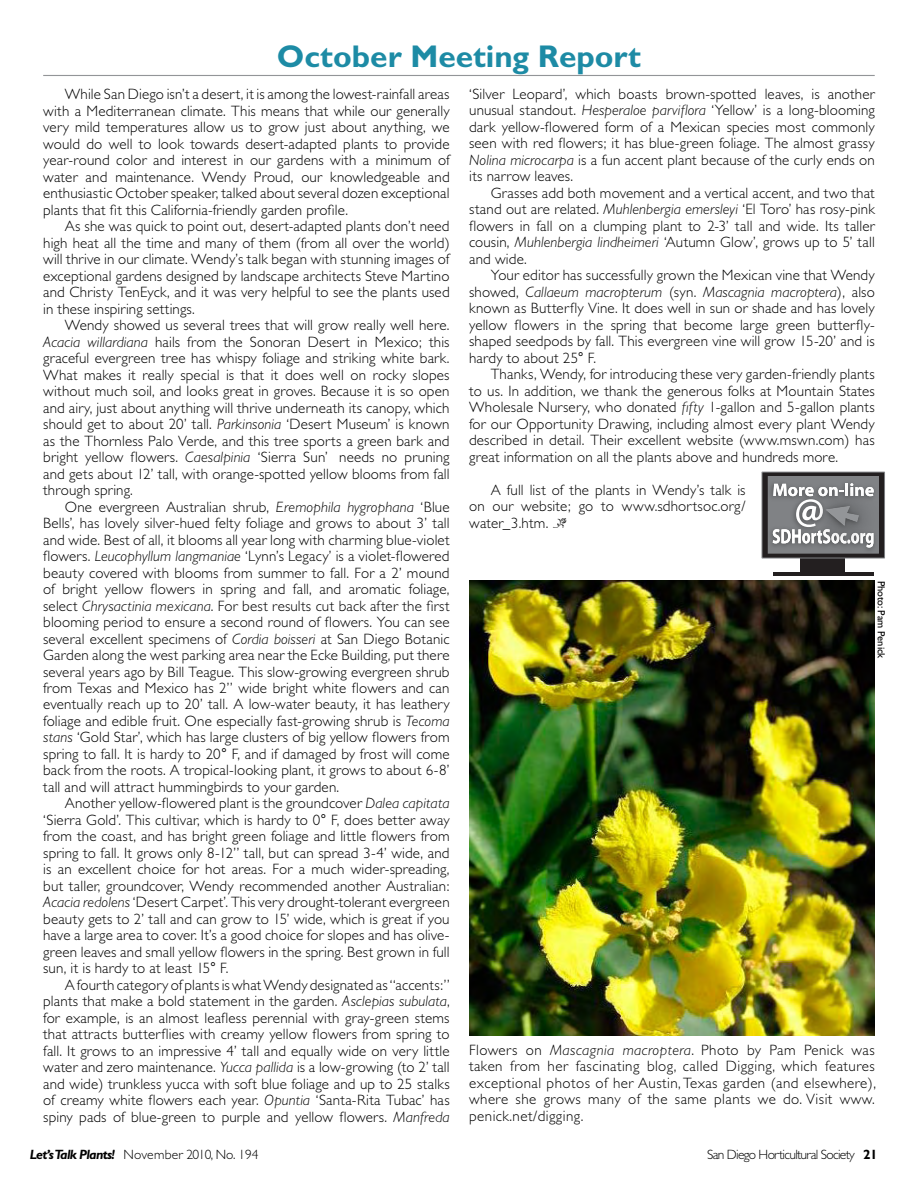
<style>
.page{position:relative;width:918px;height:1188px;background:#fff}
.page>*{position:absolute;margin:0;border:0;box-sizing:border-box;transform-origin:0 0}
.t1{font:700 31.5px "Gill Sans";color:#1d8ba5}
.t2{font:300 15px/16.5px "Gill Sans";letter-spacing:.01em;color:#000;text-align:justify}
.t3{font:300 13.5px "Gill Sans";color:#000}
.t4{font:300 13.5px "Gill Sans";letter-spacing:-.05em;color:#000}
.t5{font:10.5px "Gill Sans";color:#000}
.s1{font-style:italic}
.s2{font-weight:400}
.s3{font-family:"Type Embellishments Three Plain";font-weight:400}
.s4{font-weight:700;font-style:italic}
.s5{font-weight:700}
</style>
<div class="page">
<div style="left:800px;top:556px;width:45px;height:17px;background:#231f20"></div>
<svg style="left:762px;top:472px;width:123px;height:86px"></svg>
<div style="left:762px;top:472px;width:123px;height:86px;border:1px solid #808285"></div>
<hr style="left:773px;top:573px;width:100px;height:3px;background:#231f20">
<img style="left:767px;top:477px;width:28px;height:27px">
<img style="left:767px;top:523px;width:28px;height:31px">
<img style="left:795px;top:475px;width:90px;height:84px">
<svg style="left:773px;top:483px;width:101px;height:65px"></svg>
<hr style="left:43px;top:75px;width:832px;height:1px;background:#939598">
<img style="left:469px;top:580px;width:406px;height:455px">
<h1 class="t1" style="left:277px;top:38px;width:366px">October Meeting Report</h1>
<p class="t2" style="left:43px;top:86px;width:408px;text-indent:22px">While San Diego isn’t a desert, it is among the lowest-rainfall areas with a Mediterranean climate. This means that while our generally very mild temperatures allow us to grow just about anything, we would do well to look towards desert-adapted plants to provide year-round color and interest in our gardens with a minimum of water and maintenance. Wendy Proud, our knowledgeable and enthusiastic October speaker, talked about several dozen exceptional plants that fit this California-friendly garden profile.</p>
<p class="t2" style="left:43px;top:218px;width:408px;text-indent:22px">As she was quick to point out, desert-adapted plants don’t need high heat all the time and many of them (from all over the world) will thrive in our climate. Wendy’s talk began with stunning images of exceptional gardens designed by landscape architects Steve Martino and Christy TenEyck, and it was very helpful to see the plants used in these inspiring settings.</p>
<p class="t2" style="left:43px;top:317px;width:408px;text-indent:22px">Wendy showed us several trees that will grow really well here.<br><span class="s1">Acacia willardiana</span> hails from the Sonoran Desert in Mexico; this graceful evergreen tree has whispy foliage and striking white bark.<br>What makes it really special is that it does well on rocky slopes without much soil, and looks great in groves. Because it is so open and airy, just about anything will thrive underneath its canopy, which should get to about 20’ tall. <span class="s1">Parkinsonia</span> ‘Desert Museum’ is known as the Thornless Palo Verde, and this tree sports a green bark and bright yellow flowers. <span class="s1">Caesalpinia</span> ‘Sierra Sun’ needs no pruning and gets about 12’ tall, with orange-spotted yellow blooms from fall through spring.</p>
<p class="t2" style="left:43px;top:498px;width:408px;text-indent:22px">One evergreen Australian shrub, <span class="s1">Eremophila hygrophana</span> ‘Blue Bells’, has lovely silver-hued felty foliage and grows to about 3’ tall and wide. Best of all, it blooms all year long with charming blue-violet flowers. <span class="s1">Leucophyllum langmaniae</span> ‘Lynn’s Legacy’ is a violet-flowered beauty covered with blooms from summer to fall. For a 2’ mound of bright yellow flowers in spring and fall, and aromatic foliage, select <span class="s1">Chrysactinia mexicana</span>. For best results cut back after the first blooming period to ensure a second round of flowers. You can see several excellent specimens of <span class="s1">Cordia boisseri</span> at San Diego Botanic Garden along the west parking area near the Ecke Building, put there several years ago by Bill Teague. This slow-growing evergreen shrub from Texas and Mexico has 2” wide bright white flowers and can eventually reach up to 20’ tall. A low-water beauty, it has leathery foliage and edible fruit. One especially fast-growing shrub is <span class="s1">Tecoma stans</span> ‘Gold Star’, which has large clusters of big yellow flowers from spring to fall. It is hardy to 20<span class="s2">°</span> F, and if damaged by frost will come back from the roots. A tropical-looking plant, it grows to about 6-8’ tall and will attract hummingbirds to your garden.</p>
<p class="t2" style="left:43px;top:795px;width:408px;text-indent:22px">Another yellow-flowered plant is the groundcover <span class="s1">Dalea capitata </span>‘Sierra Gold’. This cultivar, which is hardy to 0<span class="s2">°</span> F, does better away from the coast, and has bright green foliage and little flowers from spring to fall. It grows only 8-12” tall, but can spread 3-4’ wide, and is an excellent choice for hot areas. For a much wider-spreading, but taller, groundcover, Wendy recommended another Australian:<br><span class="s1">Acacia redolens</span> ‘Desert Carpet’. This very drought-tolerant evergreen beauty gets to 2’ tall and can grow to 15’ wide, which is great if you have a large area to cover. It’s a good choice for slopes and has olive&shy;green leaves and small yellow flowers in the spring. Best grown in full sun, it is hardy to at least 15<span class="s2">°</span> F.</p>
<p class="t2" style="left:43px;top:977px;width:408px;text-indent:22px">A fourth category of plants is what Wendy designated as “accents:” plants that make a bold statement in the garden. <span class="s1">Asclepias subulata</span>, for example, is an almost leafless perennial with gray-green stems that attracts butterflies with creamy yellow flowers from spring to fall. It grows to an impressive 4’ tall and equally wide on very little water and zero maintenance. <span class="s1">Yucca pallida</span> is a low-growing (to 2’ tall and wide) trunkless yucca with soft blue foliage and up to 25 stalks of creamy white flowers each year. <span class="s1">Opuntia</span> ‘Santa-Rita Tubac’ has spiny pads of blue-green to purple and yellow flowers. <span class="s1">Manfreda</span></p>
<p class="t2" style="left:469px;top:86px;width:407px">‘Silver Leopard’, which boasts brown-spotted leaves, is another unusual standout. <span class="s1">Hesperaloe parviflora</span> ‘Yellow’ is a long-blooming dark yellow-flowered form of a Mexican species most commonly seen with red flowers; it has blue-green foliage. The almost grassy <span class="s1">Nolina microcarpa</span> is a fun accent plant because of the curly ends on its narrow leaves.</p>
<p class="t2" style="left:469px;top:185px;width:407px;text-indent:22px">Grasses add both movement and a vertical accent, and two that stand out are related. <span class="s1">Muhlenbergia emersleyi</span> ‘El Toro’ has rosy-pink flowers in fall on a clumping plant to 2-3’ tall and wide. Its taller cousin, <span class="s1">Muhlenbergia lindheimeri</span> ‘Autumn Glow’, grows up to 5’ tall and wide.</p>
<p class="t2" style="left:469px;top:267px;width:407px;text-indent:22px">Your editor has successfully grown the Mexican vine that Wendy showed, <span class="s1">Callaeum macropterum</span> (syn. <span class="s1">Mascagnia macroptera</span>), also known as Butterfly Vine. It does well in sun or shade and has lovely yellow flowers in the spring that become large green butterfly&shy;shaped seedpods by fall. This evergreen vine will grow 15-20’ and is hardy to about 25<span class="s2">°</span> F.</p>
<p class="t2" style="left:469px;top:366px;width:407px;text-indent:22px">Thanks, Wendy, for introducing these very garden-friendly plants to us. In addition, we thank the generous folks at Mountain States Wholesale Nursery, who donated <span class="s1">fifty</span> 1-gallon and 5-gallon plants for our Opportunity Drawing, including almost every plant Wendy described in detail. Their excellent website (www.mswn.com) has great information on all the plants above and hundreds more.</p>
<p class="t2" style="left:469px;top:482px;width:278px;text-indent:22px">A full list of the plants in Wendy’s talk is on our website; go to www.sdhortsoc.org/ water_3.htm. <span class="s3">G</span></p>
<p class="t5" style="left:887px;top:580px;width:80px;rotate:90deg">Photo: Pam Penick</p>
<p class="t2" style="left:469px;top:1042px;width:408px">Flowers on <span class="s1">Mascagnia macroptera</span>. Photo by Pam Penick was taken from her fascinating blog, called Digging, which features exceptional photos of her Austin, Texas garden (and elsewhere), where she grows many of the same plants we do. Visit www. penick.net/digging.</p>
<p class="t3" style="left:30px;top:1147px;width:230px"><span class="s4">Let’s Talk Plants!</span> November 2010, No. 194</p>
<p class="t4" style="left:707px;top:1147px;width:172px">San Diego Horticultural Society <span class="s5">21</span></p>
</div>
